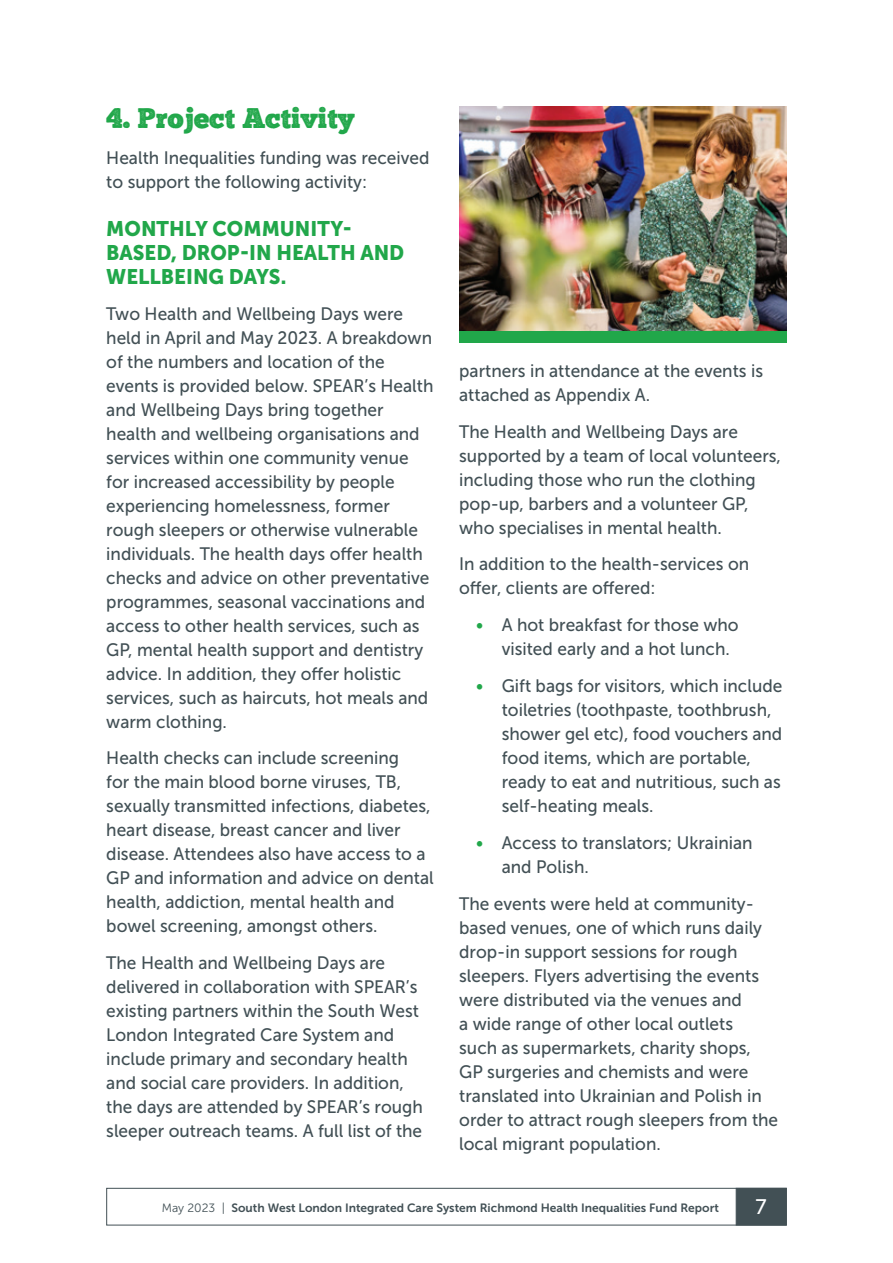
<style>
.page{position:relative;width:893px;height:1263px;background:#fff}
.page>*{position:absolute;margin:0;border:0;box-sizing:border-box;transform-origin:0 0}
.t1{font:28.5px "Chunk Five Print";color:#21a74a}
.t2{font:21px/24px "Museo Sans 900";color:#21a74a;scale:.96 1}
.t3{font:21px "Museo Sans 500";color:#fff}
.t4{font:18px/24px "Museo Sans 500";color:#425055;scale:.96 1}
.t5{font:12px "Museo Sans 700";color:#425055}
.s1{color:#21a74a}
.s2{font-family:"Museo Sans 300"}
</style>
<div class="page">
<div style="left:106px;top:1188px;width:681px;height:37px;border:1px solid #425055"></div>
<div style="left:736px;top:1188px;width:51px;height:37px;background:#425055"></div>
<img style="left:459px;top:106px;width:328px;height:226px">
<div style="left:459px;top:332px;width:328px;height:11px;background:#21a74a"></div>
<h1 class="t1" style="left:106px;top:105px;width:249px">4. Project Activity</h1>
<p class="t4" style="left:106px;top:146px;width:338px">Health Inequalities funding was received to support the following activity:</p>
<p class="t2" style="left:106px;top:216px;width:312px">MONTHLY COMMUNITY-<br>BASED, DROP-IN HEALTH AND<br>WELLBEING DAYS.</p>
<p class="t4" style="left:106px;top:302px;width:342px">Two Health and Wellbeing Days were held in April and May 2023. A breakdown of the numbers and location of the events is provided below. SPEAR’s Health and Wellbeing Days bring together health and wellbeing organisations and services within one community venue for increased accessibility by people experiencing homelessness, former rough sleepers or otherwise vulnerable individuals. The health days offer health checks and advice on other preventative programmes, seasonal vaccinations and access to other health services, such as GP, mental health support and dentistry advice. In addition, they offer holistic services, such as haircuts, hot meals and warm clothing.</p>
<p class="t4" style="left:106px;top:746px;width:343px">Health checks can include screening<br>for the main blood borne viruses, TB, sexually transmitted infections, diabetes, heart disease, breast cancer and liver disease. Attendees also have access to a GP and information and advice on dental health, addiction, mental health and bowel screening, amongst others.</p>
<p class="t4" style="left:106px;top:951px;width:331px">The Health and Wellbeing Days are delivered in collaboration with SPEAR’s existing partners within the South West London Integrated Care System and include primary and secondary health and social care providers. In addition, the days are attended by SPEAR’s rough sleeper outreach teams. A full list of the</p>
<p class="t4" style="left:459px;top:359px;width:318px">partners in attendance at the events is attached as Appendix A.</p>
<p class="t4" style="left:459px;top:420px;width:337px">The Health and Wellbeing Days are supported by a team of local volunteers, including those who run the clothing pop-up, barbers and a volunteer GP, who specialises in mental health.</p>
<p class="t4" style="left:459px;top:552px;width:304px">In addition to the health-services on offer, clients are offered:</p>
<p class="t4" style="left:502px;top:613px;width:248px;text-indent:-26px"><span class="s1">•</span> A hot breakfast for those who visited early and a hot lunch.</p>
<p class="t4" style="left:502px;top:674px;width:294px;text-indent:-26px"><span class="s1">•</span> Gift bags for visitors, which include toiletries (toothpaste, toothbrush, shower gel etc), food vouchers and food items, which are portable, ready to eat and nutritious, such as self-heating meals.</p>
<p class="t4" style="left:502px;top:830px;width:263px;text-indent:-26px"><span class="s1">•</span> Access to translators; Ukrainian and Polish.</p>
<p class="t4" style="left:459px;top:891px;width:334px">The events were held at community&shy;based venues, one of which runs daily drop-in support sessions for rough sleepers. Flyers advertising the events were distributed via the venues and<br>a wide range of other local outlets<br>such as supermarkets, charity shops, GP surgeries and chemists and were translated into Ukrainian and Polish in order to attract rough sleepers from the local migrant population.</p>
<p class="t5" style="left:162px;top:1201px;width:559px"><span class="s2">May 2023 |</span> South West London Integrated Care System Richmond Health Inequalities Fund Report</p>
<p class="t3" style="left:756px;top:1195px;width:13px">7</p>
</div>
